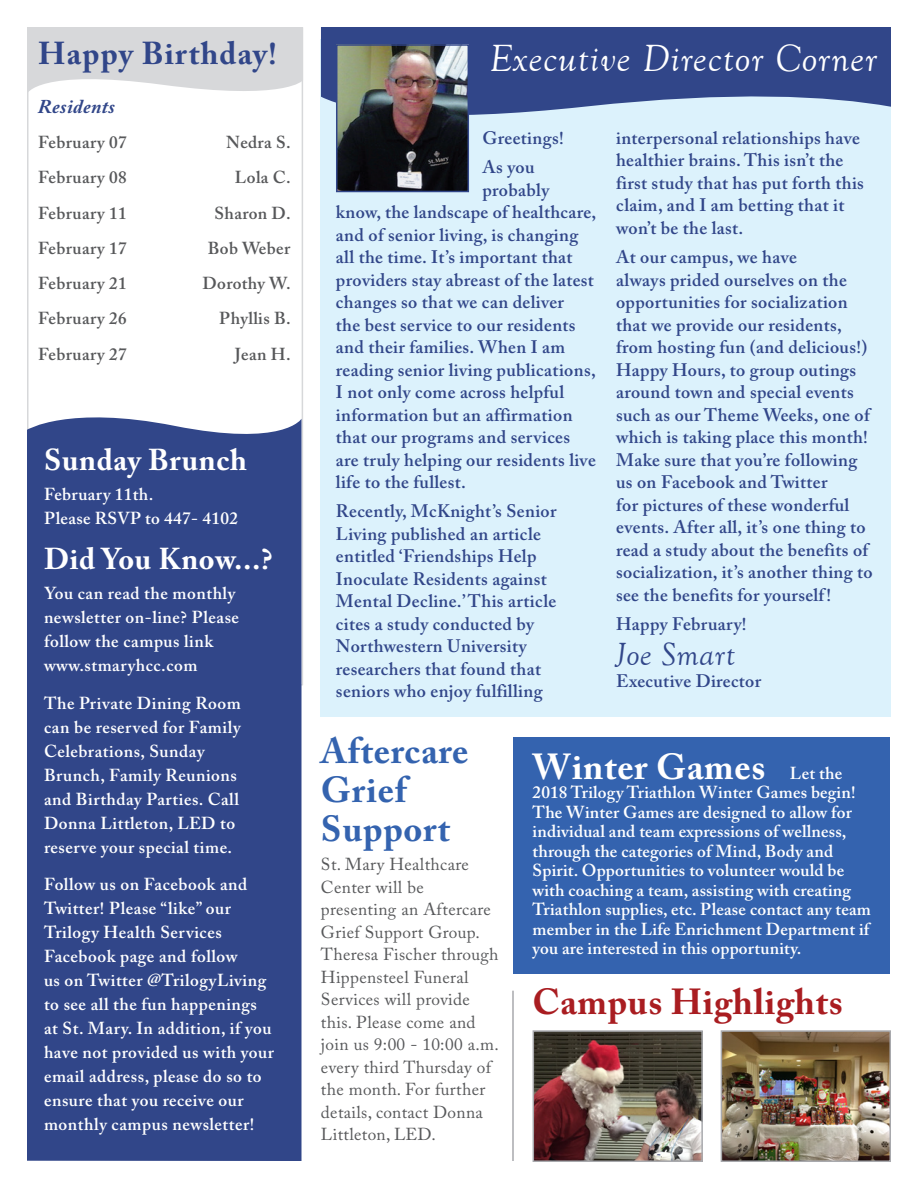
<style>
.page{position:relative;width:918px;height:1188px;background:#fff}
.page>*{position:absolute;margin:0;border:0;box-sizing:border-box;transform-origin:0 0}
.t1{font:italic 39px "Goudy Old Style T";letter-spacing:.03em;color:#fff}
.t2{font:700 36px/39px "Adobe Caslon Pro";letter-spacing:.02em;color:#3463af}
.t3{font:700 36px "Adobe Caslon Pro";letter-spacing:.02em;color:#fff}
.t4{font:700 36px "Adobe Caslon Pro";letter-spacing:.02em;color:#a91d21}
.t5{font:italic 33px "Goudy Old Style T";letter-spacing:.02em;color:#314689}
.t6{font:700 31.5px "Adobe Caslon Pro";letter-spacing:.04em;color:#314689}
.t7{font:700 30px "Adobe Caslon Pro";letter-spacing:.02em;color:#fff}
.t8{font:italic 700 19.5px "Adobe Caslon Pro";letter-spacing:.02em;color:#314689}
.t9{font:600 18px/22.5px "Adobe Caslon Pro";letter-spacing:.02em;color:#314689}
.t10{font:600 17.25px/24px "Adobe Caslon Pro";letter-spacing:.03em;color:#fff}
.t11{font:600 17.25px/19.5px "Adobe Caslon Pro";letter-spacing:.01em;color:#fff}
.t12{font:17.25px/22.5px "Adobe Caslon Pro";letter-spacing:.02em;color:#57585a}
.t13{font:600 17.25px "Adobe Caslon Pro";letter-spacing:.02em;color:#57585a}
.s1{font-weight:600;font-size:17.25px}
</style>
<div class="page">
<svg style="left:27px;top:27px;width:276px;height:74px"></svg>
<div style="left:321px;top:40px;width:570px;height:677px;background:#dcf2fc"></div>
<svg style="left:321px;top:27px;width:570px;height:88px;background:#475c97"></svg>
<img style="left:339px;top:47px;width:127px;height:142px">
<div style="left:336px;top:44px;width:133px;height:148px;border:2px solid #314689"></div>
<div style="left:27px;top:405px;width:275px;height:756px;background:#314689"></div>
<div style="left:514px;top:737px;width:376px;height:237px;background:#3463af"></div>
<hr style="left:512px;top:991px;width:2px;height:170px;background:#a8a9ad">
<img style="left:536px;top:1033px;width:164px;height:126px">
<div style="left:533px;top:1030px;width:170px;height:132px;border:2px solid #a8a9ad"></div>
<img style="left:724px;top:1033px;width:164px;height:126px">
<div style="left:721px;top:1030px;width:170px;height:132px;border:2px solid #a8a9ad"></div>
<p class="t6" style="left:38px;top:35px;width:240px">Happy Birthday!</p>
<p class="t8" style="left:38px;top:95px;width:78px">Residents</p>
<p class="t13" style="left:38px;top:132px;width:90px">February 07</p>
<p class="t13" style="left:226px;top:132px;width:66px">Nedra S.</p>
<p class="t13" style="left:38px;top:167px;width:90px">February 08</p>
<p class="t13" style="left:235px;top:167px;width:57px">Lola C.</p>
<p class="t13" style="left:38px;top:203px;width:90px">February 11</p>
<p class="t13" style="left:215px;top:203px;width:78px">Sharon D.</p>
<p class="t13" style="left:38px;top:238px;width:90px">February 17</p>
<p class="t13" style="left:208px;top:238px;width:84px">Bob Weber</p>
<p class="t13" style="left:38px;top:273px;width:90px">February 21</p>
<p class="t13" style="left:202px;top:273px;width:90px">Dorothy W.</p>
<p class="t13" style="left:38px;top:308px;width:90px">February 26</p>
<p class="t13" style="left:219px;top:308px;width:73px">Phyllis B.</p>
<p class="t13" style="left:38px;top:344px;width:90px">February 27</p>
<p class="t13" style="left:235px;top:344px;width:57px">Jean H.</p>
<p class="t7" style="left:44px;top:442px;width:205px">Sunday Brunch</p>
<p class="t10" style="left:44px;top:482px;width:195px">February 11th.<br>Please RSVP to 447- 4102</p>
<p class="t7" style="left:44px;top:541px;width:230px">Did You Know...?</p>
<p class="t10" style="left:44px;top:581px;width:197px">You can read the monthly newsletter on-line? Please follow the campus link www.stmaryhcc.com</p>
<p class="t10" style="left:44px;top:691px;width:199px">The Private Dining Room can be reserved for Family<br>Celebrations, Sunday<br>Brunch, Family Reunions and Birthday Parties. Call<br>Donna Littleton, LED to reserve your special time.</p>
<p class="t10" style="left:44px;top:872px;width:231px">Follow us on Facebook and<br>Twitter! Please “like” our<br>Trilogy Health Services<br>Facebook page and follow<br>us on Twitter @TrilogyLiving to see all the fun happenings at St. Mary. In addition, if you have not provided us with your email address, please do so to ensure that you receive our monthly campus newsletter!</p>
<p class="t1" style="left:490px;top:37px;width:389px">Executive Director Corner</p>
<p class="t9" style="left:483px;top:126px;width:83px">Greetings!</p>
<p class="t9" style="left:483px;top:156px;width:53px">As you</p>
<p class="t9" style="left:483px;top:178px;width:68px">probably</p>
<p class="t9" style="left:336px;top:201px;width:262px">know, the landscape of healthcare,</p>
<p class="t9" style="left:336px;top:223px;width:244px">and of senior living, is changing</p>
<p class="t9" style="left:336px;top:246px;width:238px">all the time. It’s important that</p>
<p class="t9" style="left:336px;top:268px;width:259px">providers stay abreast of the latest</p>
<p class="t9" style="left:336px;top:291px;width:230px">changes so that we can deliver</p>
<p class="t9" style="left:336px;top:313px;width:241px">the best service to our residents</p>
<p class="t9" style="left:336px;top:336px;width:231px">and their families. When I am</p>
<p class="t9" style="left:336px;top:358px;width:261px">reading senior living publications,</p>
<p class="t9" style="left:336px;top:381px;width:230px">I not only come across helpful</p>
<p class="t9" style="left:336px;top:403px;width:238px">information but an affirmation</p>
<p class="t9" style="left:336px;top:426px;width:236px">that our programs and services</p>
<p class="t9" style="left:336px;top:448px;width:261px">are truly helping our residents live</p>
<p class="t9" style="left:336px;top:471px;width:131px">life to the fullest.</p>
<p class="t9" style="left:336px;top:500px;width:222px">Recently, McKnight’s Senior<br>Living published an article entitled ‘Friendships Help<br>Inoculate Residents against<br>Mental Decline.’ This article cites a study conducted by<br>Northwestern University researchers that found that seniors who enjoy fulfilling</p>
<p class="t9" style="left:616px;top:126px;width:249px">interpersonal relationships have healthier brains. This isn’t the first study that has put forth this claim, and I am betting that it won’t be the last.</p>
<p class="t9" style="left:616px;top:246px;width:258px">At our campus, we have<br>always prided ourselves on the opportunities for socialization that we provide our residents, from hosting fun (and delicious!)<br>Happy Hours, to group outings around town and special events such as our Theme Weeks, one of which is taking place this month!<br>Make sure that you’re following us on Facebook and Twitter<br>for pictures of these wonderful events. After all, it’s one thing to read a study about the benefits of socialization, it’s another thing to see the benefits for yourself !</p>
<p class="t9" style="left:616px;top:612px;width:132px">Happy February!</p>
<p class="t5" style="left:616px;top:636px;width:120px">Joe Smart</p>
<p class="t9" style="left:616px;top:669px;width:147px">Executive Director</p>
<p class="t2" style="left:321px;top:731px;width:149px">Aftercare<br>Grief<br>Support</p>
<p class="t12" style="left:321px;top:853px;width:179px">St. Mary Healthcare<br>Center will be presenting an Aftercare<br>Grief Support Group.<br>Theresa Fischer through<br>Hippensteel Funeral<br>Services will provide this. Please come and join us 9:00 - 10:00 a.m. every third Thursday of the month. For further details, contact Donna<br>Littleton, LED.</p>
<p class="t3" style="left:533px;top:745px;width:311px">Winter Games <span class="s1">Let the</span></p>
<p class="t11" style="left:533px;top:782px;width:340px">2018 Trilogy Triathlon Winter Games begin!<br>The Winter Games are designed to allow for individual and team expressions of wellness, through the categories of Mind, Body and Spirit. Opportunities to volunteer would be with coaching a team, assisting with creating Triathlon supplies, etc. Please contact any team member in the Life Enrichment Department if you are interested in this opportunity.</p>
<p class="t4" style="left:533px;top:981px;width:312px">Campus Highlights</p>
</div>
